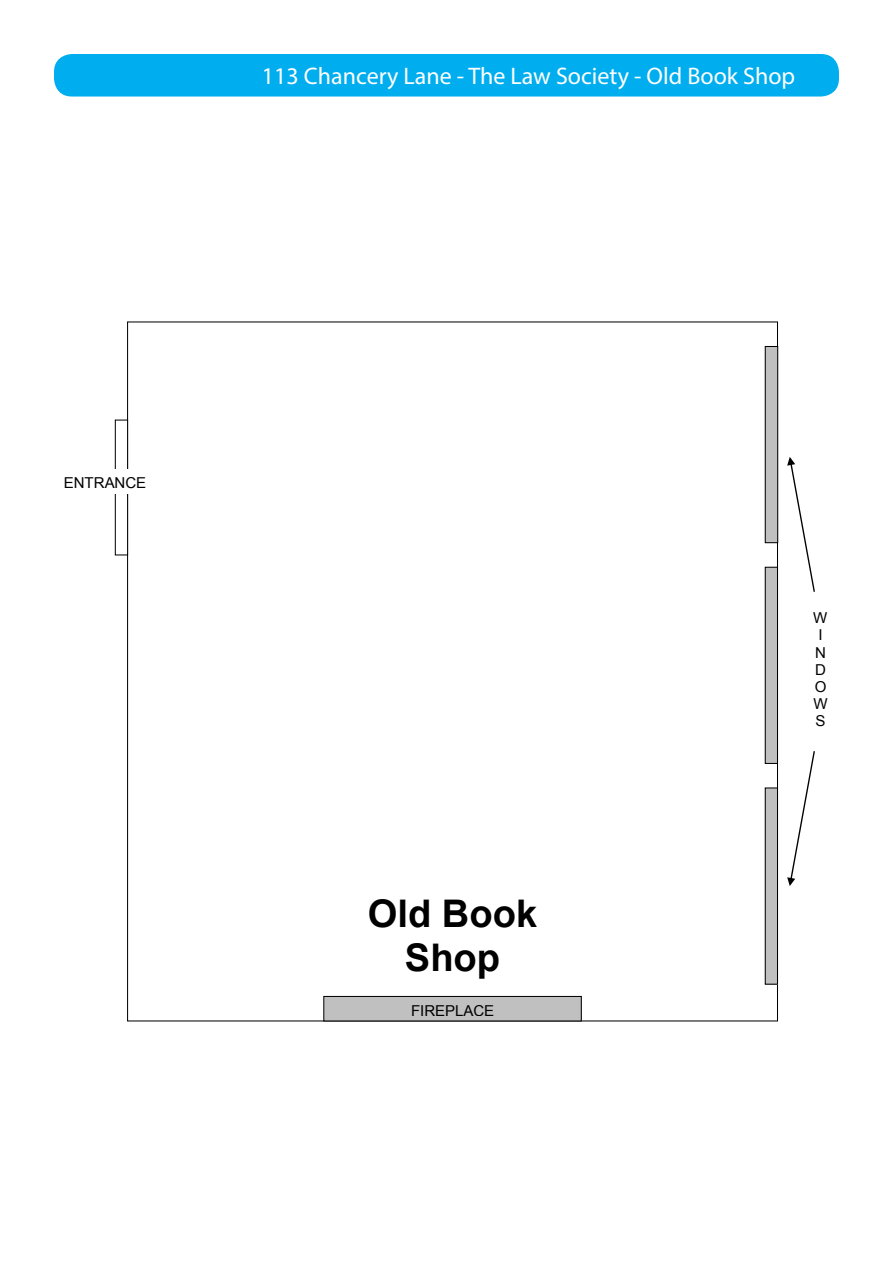
<style>
.page{position:relative;width:893px;height:1263px;background:#fff}
.page>*{position:absolute;margin:0;border:0;box-sizing:border-box;transform-origin:0 0}
.t1{font:700 38.1px/43.8px "Arial";color:#000;text-align:center}
.t2{font:24px "Myriad Pro";color:#fff}
.t3{font:15px/17.2px "Arial";letter-spacing:-.005em;color:#000;text-align:center}
</style>
<div class="page">
<div style="left:54px;top:54px;width:785px;height:43px;background:#00aeef;border-radius:18px"></div>
<div style="left:765px;top:346px;width:13px;height:197px;background:#c0c0c0"></div>
<div style="left:765px;top:346px;width:13px;height:197px;border:1px solid #000"></div>
<div style="left:765px;top:567px;width:12px;height:196px;background:#c0c0c0"></div>
<div style="left:765px;top:567px;width:13px;height:197px;border:1px solid #000"></div>
<div style="left:765px;top:788px;width:12px;height:196px;background:#c0c0c0"></div>
<div style="left:765px;top:787px;width:13px;height:198px;border:1px solid #000"></div>
<div style="left:115px;top:420px;width:13px;height:135px;border:1px solid #000"></div>
<div style="left:54px;top:469px;width:110px;height:25px;background:#fff"></div>
<div style="left:324px;top:996px;width:257px;height:25px;background:#c0c0c0"></div>
<div style="left:323px;top:996px;width:259px;height:25px;border:1px solid #000"></div>
<svg style="left:787px;top:457px;width:28px;height:135px"></svg>
<svg style="left:787px;top:751px;width:28px;height:135px"></svg>
<p class="t2" style="left:262px;top:61px;width:535px">113 Chancery Lane - The Law Society - Old Book Shop</p>
<p class="t3" style="left:64px;top:474px;width:84px">ENTRANCE</p>
<p class="t1" style="left:368px;top:893px;width:171px">Old Book<br>Shop</p>
<p class="t3" style="left:411px;top:1002px;width:85px">FIREPLACE</p>
<p class="t3" style="left:813px;top:609px;width:16px">W<br>I<br>N<br>D<br>O<br>W<br>S</p>
</div>
